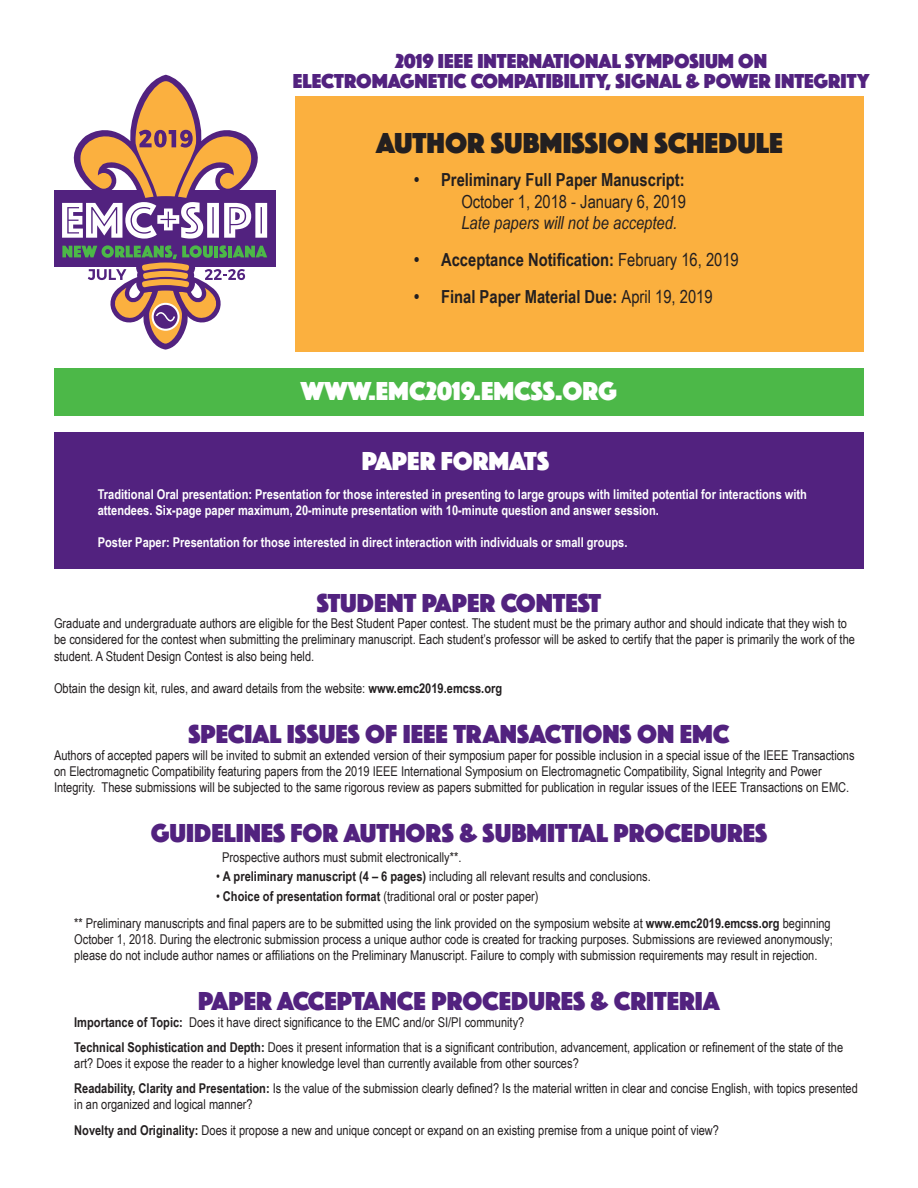
<style>
.page{position:relative;width:918px;height:1188px;background:#fff}
.page>*{position:absolute;margin:0;border:0;box-sizing:border-box;transform-origin:0 0}
.t1{font:30px "Phosphate Solid";color:#231f20}
.t2{font:27px "Phosphate Solid";color:#52227f}
.t3{font:27px "Phosphate Solid";color:#fff}
.t4{font:21px "Phosphate Solid";color:#52227f}
.t5{font:700 18px "Arial Narrow";color:#231f20}
.t6{font:italic 18px "Arial Narrow";color:#231f20}
.t7{font:18px "Arial Narrow";color:#231f20}
.t8{font:13.5px/16.2px "Arial Narrow";color:#231f20}
.t9{font:700 13.5px/16.2px "Arial Narrow";color:#fff}
.s1{font-weight:400}
.s2{font-weight:700}
</style>
<div class="page">
<div style="left:296px;top:97px;width:568px;height:255px;background:#fbb03f"></div>
<div style="left:54px;top:190px;width:222px;height:77px;background:#52227f"></div>
<svg style="left:62px;top:75px;width:206px;height:164px"></svg>
<svg style="left:62px;top:245px;width:205px;height:105px"></svg>
<div style="left:54px;top:368px;width:810px;height:48px;background:#4cb848"></div>
<div style="left:54px;top:432px;width:810px;height:136px;background:#52227f"></div>
<p class="t4" style="left:395px;top:46px;width:374px">2019 IEEE INTERNATIONAL SYMPOSIUM ON</p>
<p class="t4" style="left:293px;top:66px;width:578px">ELECTROMAGNETIC COMPATIBILITY, SIGNAL &amp; POWER INTEGRITY</p>
<p class="t1" style="left:376px;top:121px;width:408px">AUTHOR SUBMISSION SCHEDULE</p>
<p class="t5" style="left:414px;top:166px;width:272px">• Preliminary Full Paper Manuscript:</p>
<p class="t7" style="left:461px;top:188px;width:226px">October 1, 2018 - January 6, 2019</p>
<p class="t6" style="left:461px;top:210px;width:217px">Late papers will not be accepted.</p>
<p class="t5" style="left:414px;top:246px;width:326px">• Acceptance Notification: <span class="s1">February 16, 2019</span></p>
<p class="t5" style="left:414px;top:283px;width:300px">• Final Paper Material Due: <span class="s1">April 19, 2019</span></p>
<p class="t3" style="left:301px;top:371px;width:318px">WWW.EMC2019.EMCSS.ORG</p>
<p class="t3" style="left:362px;top:442px;width:189px">PAPER FORMATS</p>
<p class="t9" style="left:98px;top:485px;width:711px">Traditional Oral presentation: Presentation for those interested in presenting to large groups with limited potential for interactions with attendees. Six-page paper maximum, 20-minute presentation with 10-minute question and answer session.</p>
<p class="t9" style="left:98px;top:534px;width:531px">Poster Paper: Presentation for those interested in direct interaction with individuals or small groups.</p>
<p class="t2" style="left:317px;top:584px;width:286px">STUDENT PAPER CONTEST</p>
<p class="t8" style="left:54px;top:615px;width:803px">Graduate and undergraduate authors are eligible for the Best Student Paper contest. The student must be the primary author and should indicate that they wish to be considered for the contest when submitting the preliminary manuscript. Each student’s professor will be asked to certify that the paper is primarily the work of the student. A Student Design Contest is also being held.</p>
<p class="t8" style="left:54px;top:680px;width:450px">Obtain the design kit, rules, and award details from the website: <span class="s2">www.emc2019.emcss.org</span></p>
<p class="t2" style="left:188px;top:715px;width:543px">SPECIAL ISSUES OF IEEE TRANSACTIONS ON EMC</p>
<p class="t8" style="left:54px;top:746px;width:802px">Authors of accepted papers will be invited to submit an extended version of their symposium paper for possible inclusion in a special issue of the IEEE Transactions on Electromagnetic Compatibility featuring papers from the 2019 IEEE International Symposium on Electromagnetic Compatibility, Signal Integrity and Power</p>
<p class="t8" style="left:54px;top:779px;width:797px">Integrity. These submissions will be subjected to the same rigorous review as papers submitted for publication in regular issues of the IEEE Transactions on EMC.</p>
<p class="t2" style="left:151px;top:814px;width:618px">GUIDELINES FOR AUTHORS &amp; SUBMITTAL PROCEDURES</p>
<p class="t8" style="left:222px;top:849px;width:241px">Prospective authors must submit electronically**.</p>
<p class="t8" style="left:216px;top:868px;width:436px">• <span class="s2">A preliminary manuscript (4 – 6 pages)</span> including all relevant results and conclusions.</p>
<p class="t8" style="left:216px;top:888px;width:324px">• <span class="s2">Choice of presentation format</span> (traditional oral or poster paper)</p>
<p class="t8" style="left:74px;top:914px;width:758px">** Preliminary manuscripts and final papers are to be submitted using the link provided on the symposium website at <span class="s2">www.emc2019.emcss.org</span> beginning</p>
<p class="t8" style="left:74px;top:930px;width:760px">October 1, 2018. During the electronic submission process a unique author code is created for tracking purposes. Submissions are reviewed anonymously;</p>
<p class="t8" style="left:74px;top:947px;width:745px">please do not include author names or affiliations on the Preliminary Manuscript. Failure to comply with submission requirements may result in rejection.</p>
<p class="t2" style="left:198px;top:982px;width:523px">PAPER ACCEPTANCE PROCEDURES &amp; CRITERIA</p>
<p class="t8" style="left:74px;top:1013px;width:452px"><span class="s2">Importance of Topic:</span> Does it have direct significance to the EMC and/or SI/PI community?</p>
<p class="t8" style="left:74px;top:1038px;width:770px"><span class="s2">Technical Sophistication and Depth:</span> Does it present information that is a significant contribution, advancement, application or refinement of the state of the art? Does it expose the reader to a higher knowledge level than currently available from other sources?</p>
<p class="t8" style="left:74px;top:1080px;width:785px"><span class="s2">Readability, Clarity and Presentation:</span> Is the value of the submission clearly defined? Is the material written in clear and concise English, with topics presented in an organized and logical manner?</p>
<p class="t8" style="left:74px;top:1121px;width:646px"><span class="s2">Novelty and Originality:</span> Does it propose a new and unique concept or expand on an existing premise from a unique point of view?</p>
</div>
